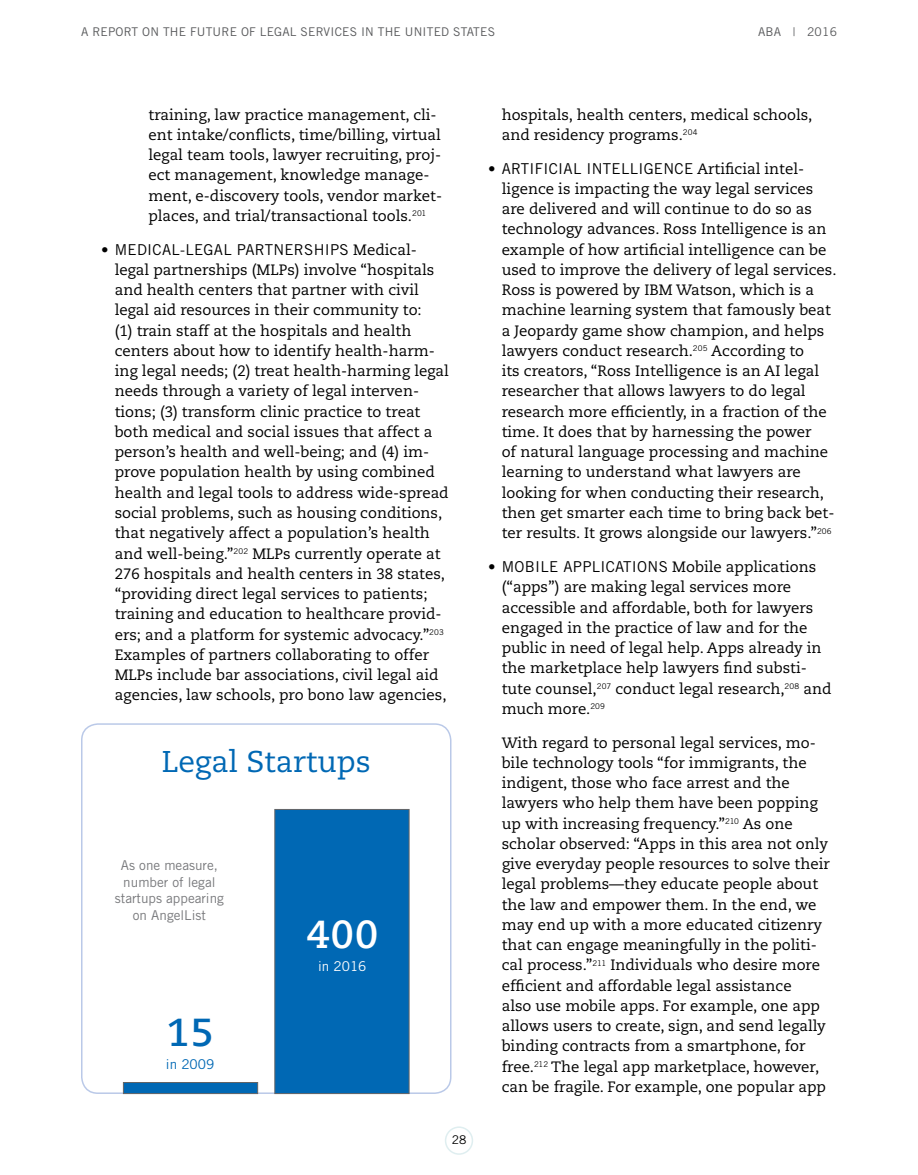
<style>
.page{position:relative;width:918px;height:1175px;background:#fff}
.page>*{position:absolute;margin:0;border:0;box-sizing:border-box;transform-origin:0 0}
.t1{font:700 39px "Caecilia LT Std";color:#fff}
.t2{font:700 39px "Caecilia LT Std";color:#0068b4}
.t3{font:30px "Caecilia LT Std";color:#0068b4}
.t4{font:15px/20.2px "Caecilia LT Std";color:#000}
.t5{font:15px "Trade Gothic LT Std";letter-spacing:.02em;color:#000}
.t6{font:13.5px/16.5px "Trade Gothic LT Std";color:#77787b;text-align:center}
.t7{font:13.5px "Trade Gothic LT Std";color:#0068b4}
.t8{font:13.5px "Trade Gothic LT Std";color:#fff}
.t9{font:12px "Trade Gothic LT Std";letter-spacing:.015em;color:#58595b}
.t10{font:12px "Trade Gothic LT Std";color:#000}
.s1{font-family:"Caecilia LT Std"}
.s2{font-family:"Trade Gothic LT Std"}
</style>
<div class="page">
<div style="left:445px;top:1126px;width:28px;height:28px;border:2px solid #dfeef0;border-radius:50%"></div>
<div style="left:81px;top:723px;width:371px;height:370px;border:2px solid #bac9e8;border-radius:16px"></div>
<div style="left:274px;top:809px;width:135px;height:285px;background:#0068b4;border:1px solid #636466"></div>
<div style="left:123px;top:1082px;width:135px;height:12px;background:#0068b4;border:1px solid #636466"></div>
<p class="t9" style="left:81px;top:24px;width:416px">A REPORT ON THE FUTURE OF LEGAL SERVICES IN THE UNITED STATES</p>
<p class="t9" style="left:758px;top:24px;width:80px">ABA | 2016</p>
<p class="t4" style="left:148px;top:104px;width:295px">training, law practice management, cli&shy;ent intake/conflicts, time/billing, virtual legal team tools, lawyer recruiting, proj&shy;ect management, knowledge manage&shy;ment, e-discovery tools, vendor market&shy;places, and trial/transactional tools.<sup>201</sup></p>
<p class="t5" style="left:101px;top:240px;width:317px"><span class="s1">•</span> MEDICAL-LEGAL PARTNERSHIPS <span class="s1">Medical-</span></p>
<p class="t4" style="left:115px;top:260px;width:336px">legal partnerships (MLPs) involve “hospitals and health centers that partner with civil legal aid resources in their community to:<br>(1) train staff at the hospitals and health centers about how to identify health-harm&shy;ing legal needs; (2) treat health-harming legal needs through a variety of legal interven&shy;tions; (3) transform clinic practice to treat both medical and social issues that affect a person’s health and well-being; and (4) im&shy;prove population health by using combined health and legal tools to address wide-spread social problems, such as housing conditions, that negatively affect a population’s health and well-being.”<sup>202</sup> MLPs currently operate at 276 hospitals and health centers in 38 states, “providing direct legal services to patients; training and education to healthcare provid&shy;ers; and a platform for systemic advocacy.”<sup>203<br></sup>Examples of partners collaborating to offer MLPs include bar associations, civil legal aid agencies, law schools, pro bono law agencies,</p>
<h2 class="t3" style="left:162px;top:744px;width:211px">Legal Startups</h2>
<p class="t6" style="left:115px;top:857px;width:111px">As one measure, number of legal startups appearing on AngelList</p>
<h1 class="t2" style="left:167px;top:1009px;width:49px">15</h1>
<p class="t7" style="left:166px;top:1056px;width:50px">in 2009</p>
<h1 class="t1" style="left:307px;top:911px;width:73px">400</h1>
<p class="t8" style="left:318px;top:958px;width:50px">in 2016</p>
<p class="t10" style="left:452px;top:1132px;width:16px">28</p>
<p class="t4" style="left:502px;top:104px;width:312px">hospitals, health centers, medical schools, and residency programs.<sup>204</sup></p>
<p class="t5" style="left:488px;top:159px;width:318px"><span class="s1">•</span> ARTIFICIAL INTELLIGENCE <span class="s1">Artificial intel-</span></p>
<p class="t4" style="left:502px;top:179px;width:336px">ligence is impacting the way legal services are delivered and will continue to do so as technology advances. Ross Intelligence is an example of how artificial intelligence can be used to improve the delivery of legal services.<br>Ross is powered by IBM Watson, which is a machine learning system that famously beat a Jeopardy game show champion, and helps lawyers conduct research.<sup>205</sup> According to<br>its creators, “Ross Intelligence is an AI legal researcher that allows lawyers to do legal research more efficiently, in a fraction of the time. It does that by harnessing the power<br>of natural language processing and machine learning to understand what lawyers are looking for when conducting their research, then get smarter each time to bring back bet&shy;ter results. It grows alongside our lawyers.”<sup>206</sup></p>
<p class="t4" style="left:502px;top:557px;width:331px;text-indent:-13px">• <span class="s2">MOBILE APPLICATIONS</span> Mobile applications (“apps”) are making legal services more accessible and affordable, both for lawyers engaged in the practice of law and for the public in need of legal help. Apps already in the marketplace help lawyers find substi&shy;tute counsel,<sup>207</sup> conduct legal research,<sup>208</sup> and much more.<sup>209</sup></p>
<p class="t4" style="left:502px;top:732px;width:330px">With regard to personal legal services, mo&shy;bile technology tools “for immigrants, the indigent, those who face arrest and the lawyers who help them have been popping up with increasing frequency.”<sup>210</sup> As one scholar observed: “Apps in this area not only give everyday people resources to solve their legal problems—they educate people about the law and empower them. In the end, we may end up with a more educated citizenry that can engage meaningfully in the politi&shy;cal process.”<sup>211</sup> Individuals who desire more efficient and affordable legal assistance<br>also use mobile apps. For example, one app allows users to create, sign, and send legally binding contracts from a smartphone, for free.<sup>212</sup> The legal app marketplace, however, can be fragile. For example, one popular app</p>
</div>
